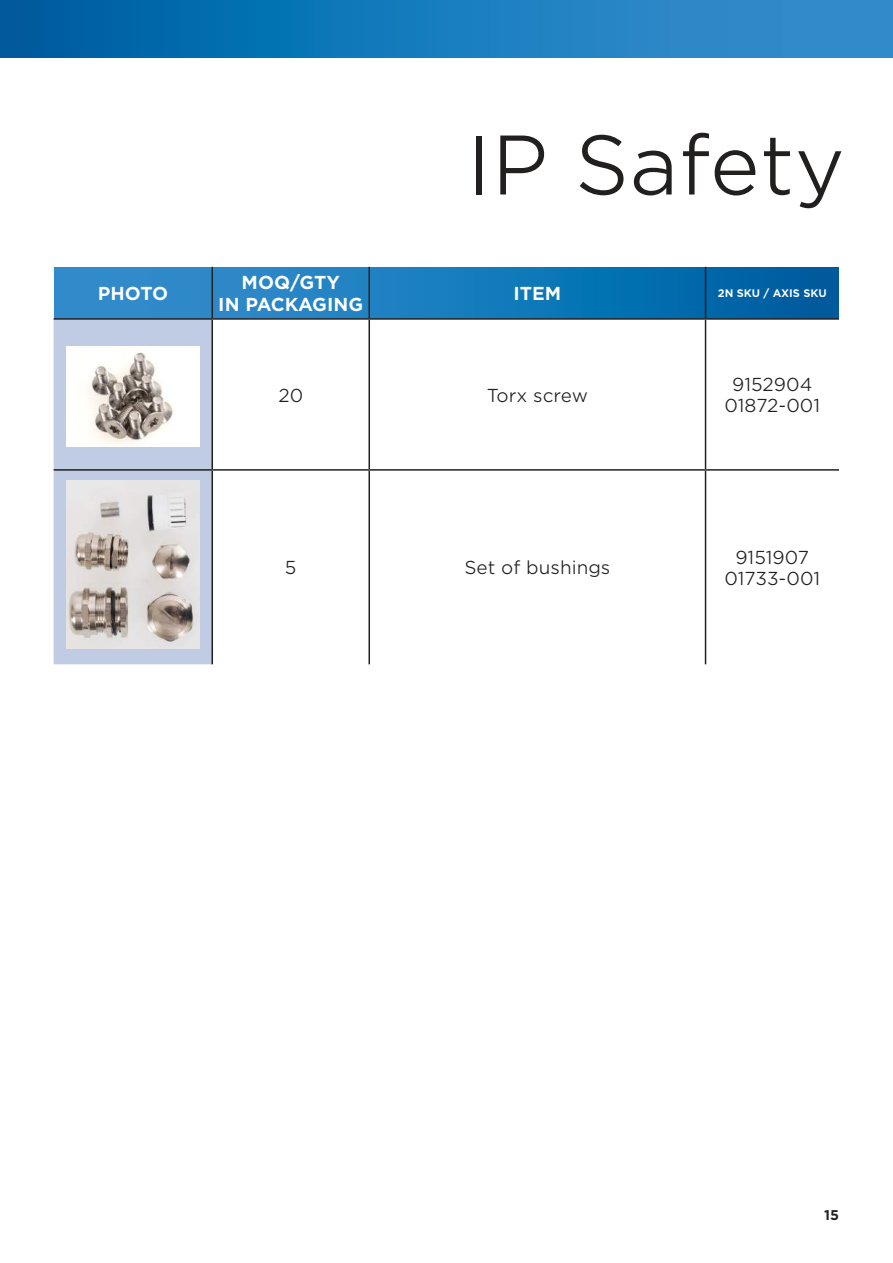
<style>
.page{position:relative;width:893px;height:1263px;background:#fff}
.page>*{position:absolute;margin:0;border:0;box-sizing:border-box;transform-origin:0 0}
.t1{font:300 81px "Gotham S Sm";color:#221f1f}
.t2{font:300 18px/21.6px "Gotham S Sm";color:#221f1f;text-align:center}
.t3{font:700 18px/21.6px "Gotham S Sm";color:#fff;text-align:center}
.t4{font:700 13.5px "Gotham S Sm";color:#221f1f}
.t5{font:700 10.5px "Gotham S Sm";color:#fff}
</style>
<div class="page">
<img style="left:0;top:0;width:893px;height:57px">
<img style="left:54px;top:267px;width:785px;height:51px">
<div style="left:54px;top:320px;width:158px;height:344px;background:#bfcce4"></div>
<hr style="left:212px;top:267px;width:1px;height:51px;background:#221f1f">
<hr style="left:368px;top:267px;width:2px;height:51px;background:#221f1f">
<hr style="left:705px;top:267px;width:1px;height:51px;background:#221f1f">
<hr style="left:54px;top:318px;width:158px;height:2px;background:#221f1f">
<hr style="left:212px;top:318px;width:157px;height:2px;background:#221f1f">
<hr style="left:212px;top:320px;width:1px;height:149px;background:#221f1f">
<hr style="left:369px;top:318px;width:336px;height:2px;background:#221f1f">
<hr style="left:368px;top:320px;width:2px;height:149px;background:#221f1f">
<hr style="left:705px;top:318px;width:134px;height:2px;background:#221f1f">
<hr style="left:705px;top:320px;width:1px;height:149px;background:#221f1f">
<hr style="left:54px;top:469px;width:158px;height:2px;background:#221f1f">
<hr style="left:212px;top:469px;width:157px;height:2px;background:#221f1f">
<hr style="left:212px;top:471px;width:1px;height:193px;background:#221f1f">
<hr style="left:369px;top:469px;width:336px;height:2px;background:#221f1f">
<hr style="left:368px;top:471px;width:2px;height:193px;background:#221f1f">
<hr style="left:705px;top:469px;width:134px;height:2px;background:#221f1f">
<hr style="left:705px;top:471px;width:1px;height:193px;background:#221f1f">
<img style="left:67px;top:347px;width:133px;height:99px">
<img style="left:67px;top:480px;width:133px;height:169px">
<p class="t3" style="left:98px;top:284px;width:72px">PHOTO</p>
<p class="t3" style="left:218px;top:273px;width:146px">MOQ/GTY<br>IN PACKAGING</p>
<h1 class="t1" style="left:467px;top:127px;width:380px">IP Safety</h1>
<p class="t3" style="left:514px;top:284px;width:49px">ITEM</p>
<p class="t5" style="left:718px;top:288px;width:110px">2N SKU / AXIS SKU</p>
<p class="t2" style="left:278px;top:385px;width:26px">20</p>
<p class="t2" style="left:487px;top:385px;width:103px">Torx screw</p>
<p class="t2" style="left:724px;top:374px;width:97px">9152904<br>01872-001</p>
<p class="t2" style="left:285px;top:558px;width:13px">5</p>
<p class="t2" style="left:464px;top:558px;width:148px">Set of bushings</p>
<p class="t2" style="left:724px;top:547px;width:97px">9151907<br>01733-001</p>
<p class="t4" style="left:824px;top:1208px;width:16px">15</p>
</div>
